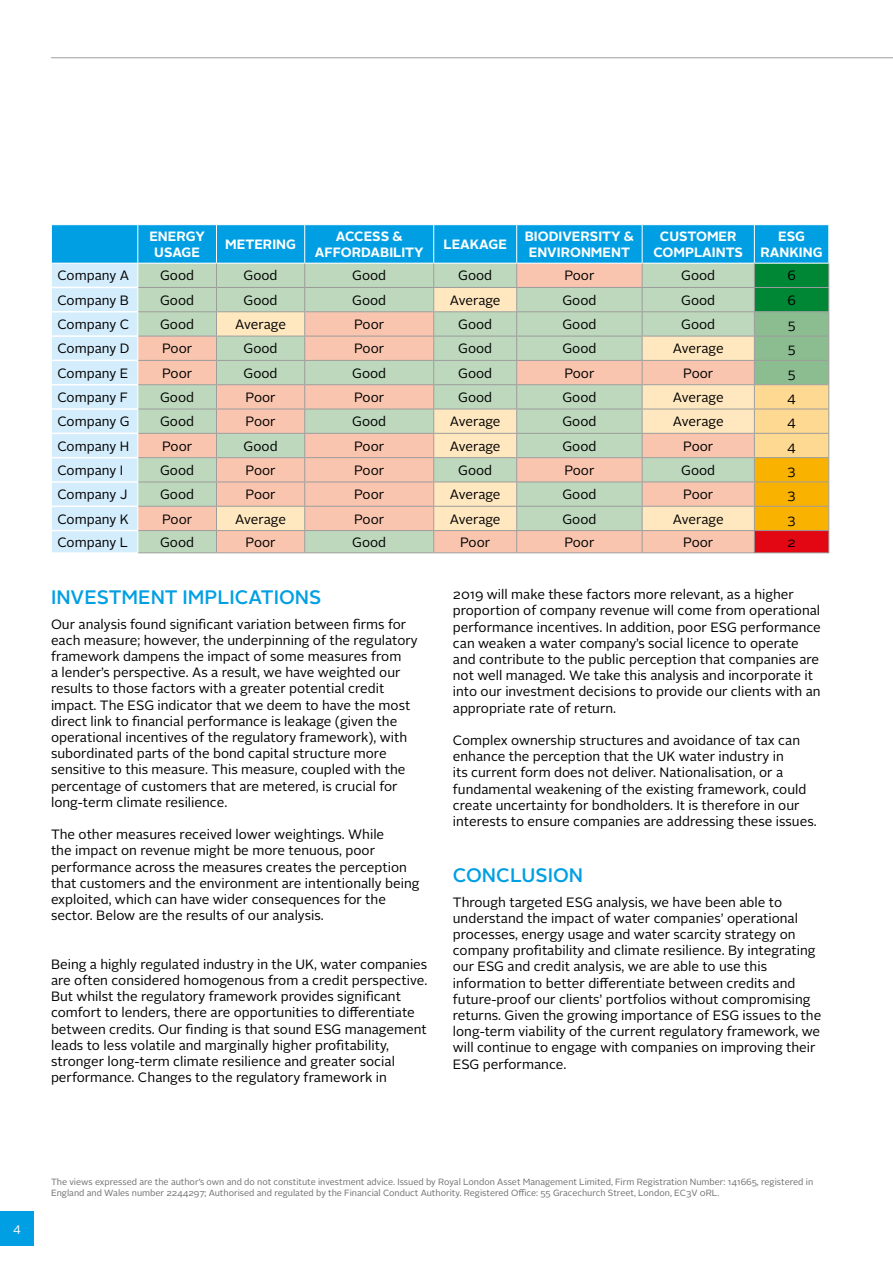
<style>
.page{position:relative;width:893px;height:1263px;background:#fff}
.page>*{position:absolute;margin:0;border:0;box-sizing:border-box;transform-origin:0 0}
.t1{font:500 19.5px "Alright Sans";color:#009fe3}
.t2{font:13.5px/16.2px "Alright Sans";color:#000}
.t3{font:700 13.5px/16.2px "Alright Sans";color:#fff;text-align:center}
.t4{font:12px "Alright Sans";color:#fff}
.t5{font:9px/10.8px "Alright Sans";color:#706f6f}
</style>
<div class="page">
<hr style="left:51px;top:57px;width:842px;height:1px;background:#9d9d9c">
<div style="left:0;top:1212px;width:34px;height:34px;background:#009fe3"></div>
<svg style="left:51px;top:225px;width:778px;height:328px;background:#bdcabb"></svg>
<p class="t3" style="left:149px;top:228px;width:57px">ENERGY<br>USAGE</p>
<p class="t3" style="left:225px;top:236px;width:72px">METERING</p>
<p class="t3" style="left:315px;top:228px;width:110px">ACCESS &amp;<br>AFFORDABILITY</p>
<p class="t3" style="left:444px;top:236px;width:65px">LEAKAGE</p>
<p class="t3" style="left:525px;top:228px;width:111px;text-align:left">BIODIVERSITY &amp;<br>ENVIRONMENT</p>
<p class="t3" style="left:653px;top:228px;width:91px">CUSTOMER<br>COMPLAINTS</p>
<p class="t3" style="left:761px;top:228px;width:63px">ESG<br>RANKING</p>
<p class="t2" style="left:57px;top:268px;width:73px">Company A</p>
<p class="t2" style="left:160px;top:268px;width:35px">Good</p>
<p class="t2" style="left:244px;top:268px;width:35px">Good</p>
<p class="t2" style="left:352px;top:268px;width:35px">Good</p>
<p class="t2" style="left:458px;top:268px;width:35px">Good</p>
<p class="t2" style="left:564px;top:268px;width:32px">Poor</p>
<p class="t2" style="left:681px;top:268px;width:35px">Good</p>
<p class="t2" style="left:787px;top:268px;width:10px">6</p>
<p class="t2" style="left:57px;top:292px;width:73px">Company B</p>
<p class="t2" style="left:160px;top:292px;width:35px">Good</p>
<p class="t2" style="left:244px;top:292px;width:35px">Good</p>
<p class="t2" style="left:352px;top:292px;width:35px">Good</p>
<p class="t2" style="left:450px;top:292px;width:52px">Average</p>
<p class="t2" style="left:562px;top:292px;width:35px">Good</p>
<p class="t2" style="left:681px;top:292px;width:35px">Good</p>
<p class="t2" style="left:787px;top:292px;width:10px">6</p>
<p class="t2" style="left:57px;top:316px;width:73px">Company C</p>
<p class="t2" style="left:160px;top:316px;width:35px">Good</p>
<p class="t2" style="left:235px;top:316px;width:52px">Average</p>
<p class="t2" style="left:354px;top:316px;width:32px">Poor</p>
<p class="t2" style="left:458px;top:316px;width:35px">Good</p>
<p class="t2" style="left:562px;top:316px;width:35px">Good</p>
<p class="t2" style="left:681px;top:316px;width:35px">Good</p>
<p class="t2" style="left:788px;top:316px;width:9px">5</p>
<p class="t2" style="left:57px;top:341px;width:73px">Company D</p>
<p class="t2" style="left:162px;top:341px;width:32px">Poor</p>
<p class="t2" style="left:244px;top:341px;width:35px">Good</p>
<p class="t2" style="left:354px;top:341px;width:32px">Poor</p>
<p class="t2" style="left:458px;top:341px;width:35px">Good</p>
<p class="t2" style="left:562px;top:341px;width:35px">Good</p>
<p class="t2" style="left:673px;top:341px;width:52px">Average</p>
<p class="t2" style="left:788px;top:341px;width:9px">5</p>
<p class="t2" style="left:57px;top:365px;width:72px">Company E</p>
<p class="t2" style="left:162px;top:365px;width:32px">Poor</p>
<p class="t2" style="left:244px;top:365px;width:35px">Good</p>
<p class="t2" style="left:352px;top:365px;width:35px">Good</p>
<p class="t2" style="left:458px;top:365px;width:35px">Good</p>
<p class="t2" style="left:564px;top:365px;width:32px">Poor</p>
<p class="t2" style="left:683px;top:365px;width:32px">Poor</p>
<p class="t2" style="left:788px;top:365px;width:9px">5</p>
<p class="t2" style="left:57px;top:389px;width:72px">Company F</p>
<p class="t2" style="left:160px;top:389px;width:35px">Good</p>
<p class="t2" style="left:245px;top:389px;width:32px">Poor</p>
<p class="t2" style="left:354px;top:389px;width:32px">Poor</p>
<p class="t2" style="left:458px;top:389px;width:35px">Good</p>
<p class="t2" style="left:562px;top:389px;width:35px">Good</p>
<p class="t2" style="left:673px;top:389px;width:52px">Average</p>
<p class="t2" style="left:787px;top:389px;width:10px">4</p>
<p class="t2" style="left:57px;top:414px;width:74px">Company G</p>
<p class="t2" style="left:160px;top:414px;width:35px">Good</p>
<p class="t2" style="left:246px;top:414px;width:32px">Poor</p>
<p class="t2" style="left:352px;top:414px;width:35px">Good</p>
<p class="t2" style="left:450px;top:414px;width:52px">Average</p>
<p class="t2" style="left:562px;top:414px;width:35px">Good</p>
<p class="t2" style="left:673px;top:414px;width:52px">Average</p>
<p class="t2" style="left:787px;top:414px;width:10px">4</p>
<p class="t2" style="left:57px;top:438px;width:73px">Company H</p>
<p class="t2" style="left:162px;top:438px;width:32px">Poor</p>
<p class="t2" style="left:244px;top:438px;width:35px">Good</p>
<p class="t2" style="left:354px;top:438px;width:32px">Poor</p>
<p class="t2" style="left:450px;top:438px;width:52px">Average</p>
<p class="t2" style="left:562px;top:438px;width:35px">Good</p>
<p class="t2" style="left:683px;top:438px;width:32px">Poor</p>
<p class="t2" style="left:787px;top:438px;width:10px">4</p>
<p class="t2" style="left:57px;top:462px;width:67px">Company I</p>
<p class="t2" style="left:160px;top:462px;width:35px">Good</p>
<p class="t2" style="left:245px;top:462px;width:32px">Poor</p>
<p class="t2" style="left:354px;top:462px;width:32px">Poor</p>
<p class="t2" style="left:458px;top:462px;width:35px">Good</p>
<p class="t2" style="left:564px;top:462px;width:32px">Poor</p>
<p class="t2" style="left:681px;top:462px;width:35px">Good</p>
<p class="t2" style="left:788px;top:462px;width:9px">3</p>
<p class="t2" style="left:57px;top:487px;width:72px">Company J</p>
<p class="t2" style="left:160px;top:487px;width:35px">Good</p>
<p class="t2" style="left:245px;top:487px;width:32px">Poor</p>
<p class="t2" style="left:354px;top:487px;width:32px">Poor</p>
<p class="t2" style="left:450px;top:487px;width:52px">Average</p>
<p class="t2" style="left:562px;top:487px;width:35px">Good</p>
<p class="t2" style="left:683px;top:487px;width:32px">Poor</p>
<p class="t2" style="left:788px;top:487px;width:9px">3</p>
<p class="t2" style="left:57px;top:511px;width:73px">Company K</p>
<p class="t2" style="left:162px;top:511px;width:32px">Poor</p>
<p class="t2" style="left:235px;top:511px;width:52px">Average</p>
<p class="t2" style="left:354px;top:511px;width:32px">Poor</p>
<p class="t2" style="left:450px;top:511px;width:52px">Average</p>
<p class="t2" style="left:562px;top:511px;width:35px">Good</p>
<p class="t2" style="left:673px;top:511px;width:52px">Average</p>
<p class="t2" style="left:788px;top:511px;width:9px">3</p>
<p class="t2" style="left:57px;top:534px;width:72px">Company L</p>
<p class="t2" style="left:160px;top:534px;width:35px">Good</p>
<p class="t2" style="left:245px;top:534px;width:32px">Poor</p>
<p class="t2" style="left:352px;top:534px;width:35px">Good</p>
<p class="t2" style="left:460px;top:534px;width:32px">Poor</p>
<p class="t2" style="left:564px;top:534px;width:32px">Poor</p>
<p class="t2" style="left:683px;top:534px;width:32px">Poor</p>
<p class="t2" style="left:787px;top:534px;width:10px">2</p>
<h1 class="t1" style="left:51px;top:583px;width:272px">INVESTMENT IMPLICATIONS</h1>
<p class="t2" style="left:51px;top:616px;width:368px">Our analysis found significant variation between firms for each measure; however, the underpinning of the regulatory framework dampens the impact of some measures from<br>a lender’s perspective. As a result, we have weighted our results to those factors with a greater potential credit impact. The ESG indicator that we deem to have the most direct link to financial performance is leakage (given the operational incentives of the regulatory framework), with subordinated parts of the bond capital structure more sensitive to this measure. This measure, coupled with the percentage of customers that are metered, is crucial for long-term climate resilience.</p>
<p class="t2" style="left:51px;top:826px;width:370px">The other measures received lower weightings. While<br>the impact on revenue might be more tenuous, poor performance across the measures creates the perception that customers and the environment are intentionally being exploited, which can have wider consequences for the sector. Below are the results of our analysis.</p>
<p class="t2" style="left:51px;top:956px;width:378px">Being a highly regulated industry in the UK, water companies are often considered homogenous from a credit perspective.<br>But whilst the regulatory framework provides significant comfort to lenders, there are opportunities to differentiate between credits. Our finding is that sound ESG management leads to less volatile and marginally higher profitability, stronger long-term climate resilience and greater social performance. Changes to the regulatory framework in</p>
<p class="t2" style="left:453px;top:587px;width:370px">2019 will make these factors more relevant, as a higher proportion of company revenue will come from operational performance incentives. In addition, poor ESG performance can weaken a water company’s social licence to operate and contribute to the public perception that companies are not well managed. We take this analysis and incorporate it into our investment decisions to provide our clients with an appropriate rate of return.</p>
<p class="t2" style="left:453px;top:732px;width:365px">Complex ownership structures and avoidance of tax can enhance the perception that the UK water industry in<br>its current form does not deliver. Nationalisation, or a fundamental weakening of the existing framework, could create uncertainty for bondholders. It is therefore in our interests to ensure companies are addressing these issues.</p>
<h1 class="t1" style="left:453px;top:861px;width:132px">CONCLUSION</h1>
<p class="t2" style="left:453px;top:894px;width:370px">Through targeted ESG analysis, we have been able to understand the impact of water companies’ operational processes, energy usage and water scarcity strategy on company profitability and climate resilience. By integrating our ESG and credit analysis, we are able to use this information to better differentiate between credits and future-proof our clients’ portfolios without compromising returns. Given the growing importance of ESG issues to the long-term viability of the current regulatory framework, we will continue to engage with companies on improving their ESG performance.</p>
<p class="t4" style="left:13px;top:1220px;width:9px">4</p>
<p class="t5" style="left:51px;top:1176px;width:764px">The views expressed are the author’s own and do not constitute investment advice. Issued by Royal London Asset Management Limited, Firm Registration Number: 141665, registered in<br>England and Wales number 2244297; Authorised and regulated by the Financial Conduct Authority. Registered Office: 55 Gracechurch Street, London, EC3V 0RL.</p>
</div>
